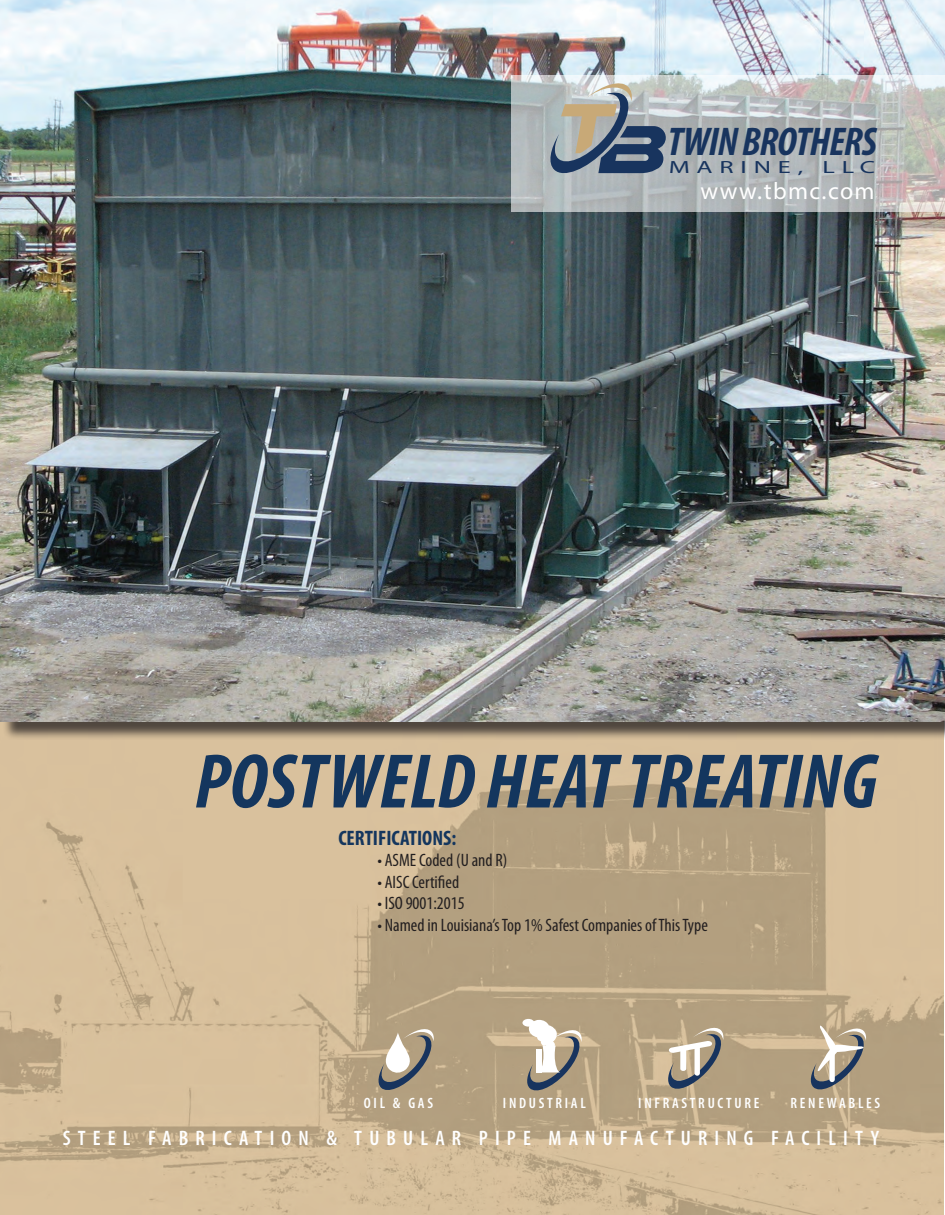
<style>
.page{position:relative;width:945px;height:1215px;background:#fff}
.page>*{position:absolute;margin:0;border:0;box-sizing:border-box;transform-origin:0 0}
.t1{font:italic 700 condensed 78px "Myriad Pro";color:#14365e}
.t2{font:italic 700 condensed 40.2px "Myriad Pro";letter-spacing:-.02em;color:#18345e}
.t3{font:24px "Myriad Pro";letter-spacing:.06em;color:#fff}
.t4{font:600 condensed 21px "Myriad Pro";letter-spacing:.34em;color:#fff}
.t5{font:700 condensed 21px "Myriad Pro";color:#14365e}
.t6{font:condensed 18px "Myriad Pro";color:#231f20}
.t7{font:17.7px "Myriad Pro";letter-spacing:.26em;color:#18345e;scale:1.49 1}
.t8{font:600 condensed 15px "Myriad Pro";letter-spacing:.18em;color:#fff}
</style>
<div class="page">
<img style="left:0;top:722px;width:944px;height:493px">
<div style="left:2px;top:2px;width:943px;height:739px;background:#231f20;opacity:.75"></div>
<img style="left:0;top:0;width:945px;height:722px">
<svg style="left:511px;top:76px;width:434px;height:136px;background:#b9bcbc"></svg>
<svg style="left:548px;top:79px;width:118px;height:100px;background:#90989f"></svg>
<svg style="left:666px;top:1025px;width:59px;height:68px;background:#ada28f"></svg>
<svg style="left:377px;top:1026px;width:58px;height:68px;background:#aaa08f"></svg>
<svg style="left:522px;top:1019px;width:12px;height:8px"></svg>
<svg style="left:525px;top:1020px;width:58px;height:74px"></svg>
<svg style="left:809px;top:1022px;width:58px;height:71px;background:#ada28f"></svg>
<h2 class="t2" style="left:668px;top:117px;width:211px">TWIN BROTHERS</h2>
<p class="t7" style="left:669px;top:156px;width:140px">MARINE, LLC</p>
<h3 class="t3" style="left:700px;top:176px;width:176px">www.tbmc.com</h3>
<h1 class="t1" style="left:195px;top:733px;width:684px">POSTWELD HEAT TREATING</h1>
<p class="t5" style="left:338px;top:824px;width:120px">CERTIFICATIONS:</p>
<p class="t6" style="left:377px;top:849px;width:132px">• ASME Coded (U and R)</p>
<p class="t6" style="left:377px;top:871px;width:83px">• AISC Certified</p>
<p class="t6" style="left:377px;top:893px;width:89px">• ISO 9001:2015</p>
<p class="t6" style="left:377px;top:914px;width:332px">• Named in Louisiana’s Top 1% Safest Companies of This Type</p>
<p class="t8" style="left:364px;top:1095px;width:71px">OIL &amp; GAS</p>
<p class="t8" style="left:503px;top:1095px;width:84px">INDUSTRIAL</p>
<p class="t8" style="left:638px;top:1095px;width:123px">INFRASTRUCTURE</p>
<p class="t8" style="left:791px;top:1095px;width:91px">RENEWABLES</p>
<p class="t4" style="left:63px;top:1127px;width:818px">STEEL FABRICATION &amp; TUBULAR PIPE MANUFACTURING FACILITY</p>
</div>
